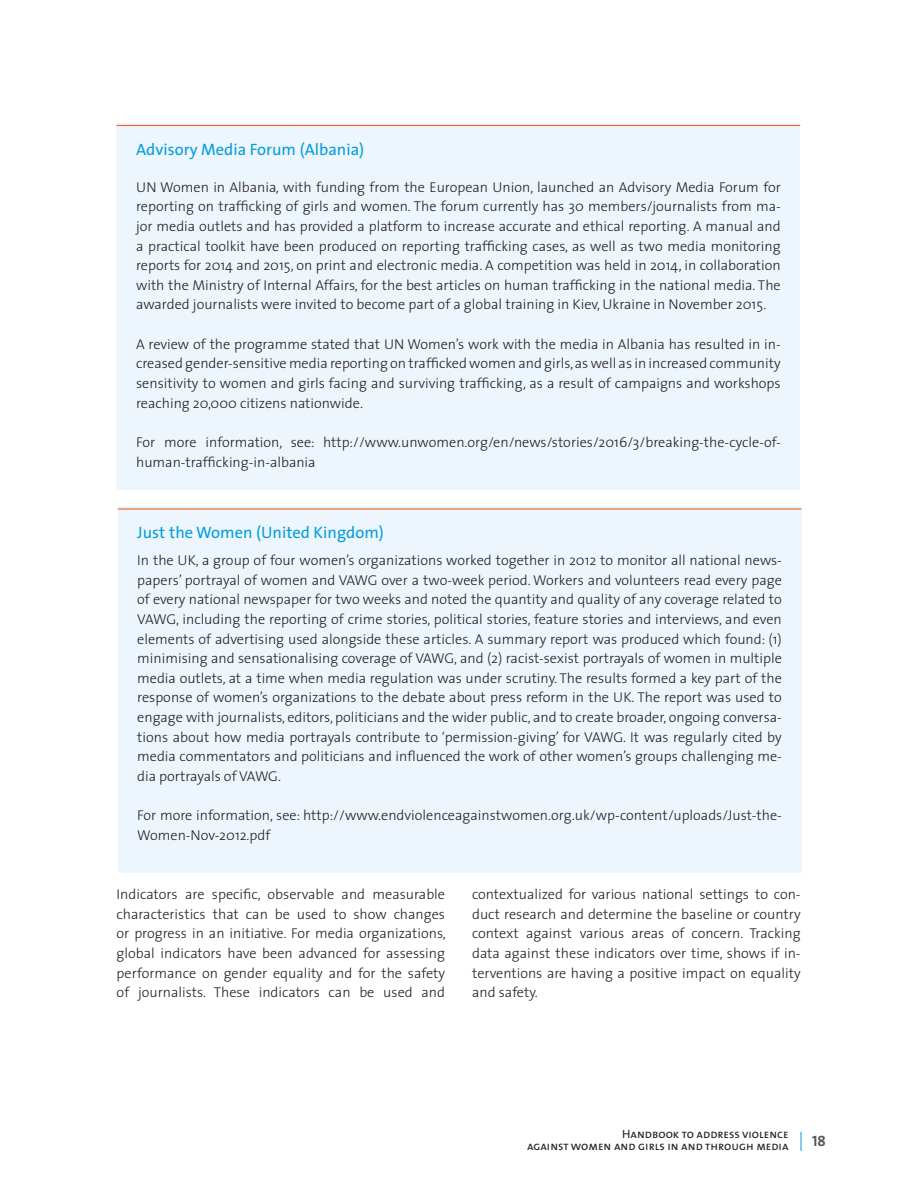
<style>
.page{position:relative;width:918px;height:1188px;background:#fff}
.page>*{position:absolute;margin:0;border:0;box-sizing:border-box;transform-origin:0 0}
.Box_____Red__CHILD{font:16.5px "The Sans";color:#069ddc}
.t1{font:15px "The Sans Bold Caps";color:#57585a}
.BODY_TEXT__ITALIC_OR{font:300 14.25px/19.6px "The Sans";color:#231f20;text-align:justify}
.t2{font:12px/12px "The Sans Caps";color:#231f20;text-align:right}
.s1{font-style:italic}
</style>
<div class="page">
<svg style="left:801px;top:1132px;width:1px;height:19px"></svg>
<div style="left:117px;top:123px;width:683px;height:366px;background:#edf6fc"></div>
<hr style="left:117px;top:125px;width:683px;height:1px;background:#f25b21">
<div style="left:118px;top:507px;width:683px;height:366px;background:#edf6fc"></div>
<hr style="left:118px;top:508px;width:683px;height:2px;background:#f25b21">
<p class="Box_____Red__CHILD" style="left:136px;top:135px;width:230px">Advisory Media Forum (Albania)</p>
<p class="BODY_TEXT__ITALIC_OR" style="left:136px;top:176px;width:646px">UN Women in Albania<span class="s1">,</span> with funding from the European Union, launched an Advisory Media Forum for reporting on trafficking of girls and women. The forum currently has 30 members/journalists from ma&shy;jor media outlets and has provided a platform to increase accurate and ethical reporting. A manual and a practical toolkit have been produced on reporting trafficking cases, as well as two media monitoring reports for 2014 and 2015, on print and electronic media. A competition was held in 2014, in collaboration with the Ministry of Internal Affairs, for the best articles on human trafficking in the national media. The awarded journalists were invited to become part of a global training in Kiev, Ukraine in November 2015.</p>
<p class="BODY_TEXT__ITALIC_OR" style="left:136px;top:334px;width:646px">A review of the programme stated that UN Women’s work with the media in Albania has resulted in in&shy;creased gender-sensitive media reporting on trafficked women and girls, as well as in increased community sensitivity to women and girls facing and surviving trafficking, as a result of campaigns and workshops reaching 20,000 citizens nationwide.</p>
<p class="BODY_TEXT__ITALIC_OR" style="left:136px;top:432px;width:646px">For more information, see: http://www.unwomen.org/en/news/stories/2016/3/breaking-the-cycle-of&shy;human-trafficking-in-albania</p>
<p class="Box_____Red__CHILD" style="left:137px;top:519px;width:248px">Just the Women (United Kingdom)</p>
<p class="BODY_TEXT__ITALIC_OR" style="left:137px;top:550px;width:646px">In the UK, a group of four women’s organizations worked together in 2012 to monitor all national news&shy;papers’ portrayal of women and VAWG over a two-week period. Workers and volunteers read every page of every national newspaper for two weeks and noted the quantity and quality of any coverage related to VAWG, including the reporting of crime stories, political stories, feature stories and interviews, and even elements of advertising used alongside these articles. A summary report was produced which found: (1) minimising and sensationalising coverage of VAWG, and (2) racist-sexist portrayals of women in multiple media outlets, at a time when media regulation was under scrutiny. The results formed a key part of the response of women’s organizations to the debate about press reform in the UK. The report was used to engage with journalists, editors, politicians and the wider public, and to create broader, ongoing conversa&shy;tions about how media portrayals contribute to ‘permission-giving’ for VAWG. It was regularly cited by media commentators and politicians and influenced the work of other women’s groups challenging me&shy;dia portrayals of VAWG.</p>
<p class="BODY_TEXT__ITALIC_OR" style="left:137px;top:805px;width:646px">For more information, see: http://www.endviolenceagainstwomen.org.uk/wp-content/uploads/Just-the-<br>Women-Nov-2012.pdf</p>
<p class="BODY_TEXT__ITALIC_OR" style="left:117px;top:884px;width:331px">Indicators are specific, observable and measurable characteristics that can be used to show changes or progress in an initiative. For media organizations, global indicators have been advanced for assessing performance on gender equality and for the safety of journalists. These indicators can be used and</p>
<p class="BODY_TEXT__ITALIC_OR" style="left:472px;top:884px;width:330px">contextualized for various national settings to con&shy;duct research and determine the baseline or country context against various areas of concern. Tracking data against these indicators over time, shows if in&shy;terventions are having a positive impact on equality and safety.</p>
<p class="t2" style="left:527px;top:1128px;width:263px">Handbook to address violence<br>against women and girls in and through media</p>
<p class="t1" style="left:812px;top:1129px;width:15px">18</p>
</div>
